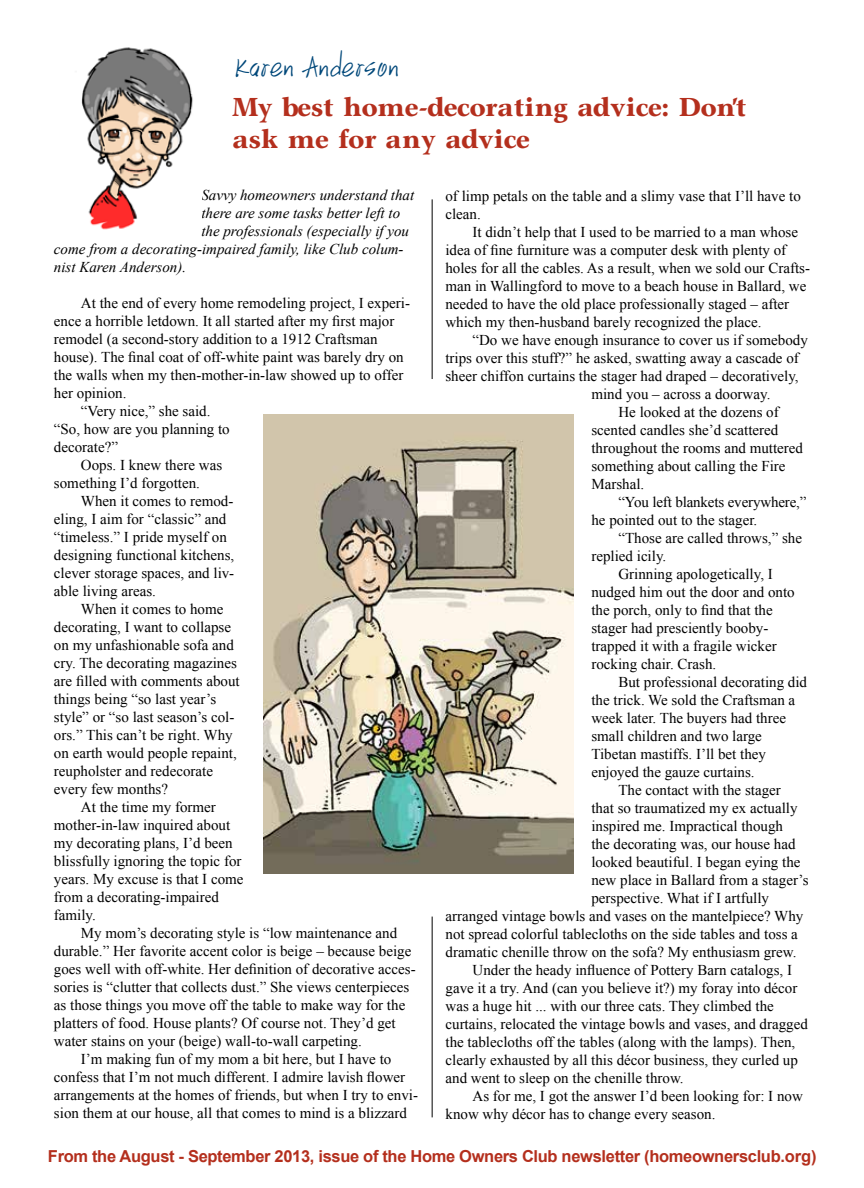
<style>
.page{position:relative;width:864px;height:1188px;background:#fff}
.page>*{position:absolute;margin:0;border:0;box-sizing:border-box;transform-origin:0 0}
.t1{font:37.5px "Hand Script Upright";color:#00487a}
.t2{font:800 26.25px/31.5px "Steward";color:#b42f1d}
.t3{font:700 16.5px "Arial";letter-spacing:-.02em;color:#b42f1d}
.t4{font:15px/18px "Times New Roman";color:#000}
.t5{font:italic 15px "Times New Roman";color:#000}
</style>
<div class="page">
<hr style="left:432px;top:199px;width:1px;height:180px;background:#000">
<hr style="left:432px;top:917px;width:1px;height:200px;background:#000">
<img style="left:81px;top:47px;width:112px;height:183px">
<img style="left:264px;top:414px;width:309px;height:459px">
<h1 class="t1" style="left:236px;top:50px;width:166px">Karen Anderson</h1>
<h2 class="t2" style="left:232px;top:91px;width:516px">My best home-decorating advice: Don’t ask me for any advice</h2>
<p class="t5" style="left:201px;top:184px;width:214px">Savvy homeowners understand that</p>
<p class="t5" style="left:201px;top:202px;width:200px">there are some tasks better left to</p>
<p class="t5" style="left:201px;top:220px;width:209px">the professionals (especially if you</p>
<p class="t5" style="left:54px;top:238px;width:351px">come from a decorating-impaired family, like Club colum-</p>
<p class="t5" style="left:54px;top:256px;width:134px">nist Karen Anderson).</p>
<p class="t4" style="left:81px;top:293px;width:331px">At the end of every home remodeling project, I experi-</p>
<p class="t4" style="left:54px;top:311px;width:342px">ence a horrible letdown. It all started after my first major</p>
<p class="t4" style="left:54px;top:329px;width:325px">remodel (a second-story addition to a 1912 Craftsman</p>
<p class="t4" style="left:54px;top:347px;width:351px">house). The final coat of off-white paint was barely dry on</p>
<p class="t4" style="left:54px;top:365px;width:351px">the walls when my then-mother-in-law showed up to offer</p>
<p class="t4" style="left:54px;top:383px;width:74px">her opinion.</p>
<p class="t4" style="left:81px;top:401px;width:131px">“Very nice,” she said.</p>
<p class="t4" style="left:54px;top:419px;width:177px">“So, how are you planning to</p>
<p class="t4" style="left:54px;top:437px;width:66px">decorate?”</p>
<p class="t4" style="left:81px;top:455px;width:143px">Oops. I knew there was</p>
<p class="t4" style="left:54px;top:473px;width:147px">something I’d forgotten.</p>
<p class="t4" style="left:81px;top:491px;width:154px">When it comes to remod-</p>
<p class="t4" style="left:54px;top:509px;width:174px">eling, I aim for “classic” and</p>
<p class="t4" style="left:54px;top:527px;width:174px">“timeless.” I pride myself on</p>
<p class="t4" style="left:54px;top:545px;width:182px">designing functional kitchens,</p>
<p class="t4" style="left:54px;top:563px;width:182px">clever storage spaces, and liv-</p>
<p class="t4" style="left:54px;top:581px;width:104px">able living areas.</p>
<p class="t4" style="left:81px;top:599px;width:144px">When it comes to home</p>
<p class="t4" style="left:54px;top:617px;width:179px">decorating, I want to collapse</p>
<p class="t4" style="left:54px;top:635px;width:181px">on my unfashionable sofa and</p>
<p class="t4" style="left:54px;top:653px;width:184px">cry. The decorating magazines</p>
<p class="t4" style="left:54px;top:671px;width:187px">are filled with comments about</p>
<p class="t4" style="left:54px;top:689px;width:164px">things being “so last year’s</p>
<p class="t4" style="left:54px;top:707px;width:182px">style” or “so last season’s col-</p>
<p class="t4" style="left:54px;top:725px;width:180px">ors.” This can’t be right. Why</p>
<p class="t4" style="left:54px;top:743px;width:184px">on earth would people repaint,</p>
<p class="t4" style="left:54px;top:761px;width:161px">reupholster and redecorate</p>
<p class="t4" style="left:54px;top:779px;width:116px">every few months?</p>
<p class="t4" style="left:81px;top:797px;width:136px">At the time my former</p>
<p class="t4" style="left:54px;top:815px;width:178px">mother-in-law inquired about</p>
<p class="t4" style="left:54px;top:833px;width:180px">my decorating plans, I’d been</p>
<p class="t4" style="left:54px;top:851px;width:189px">blissfully ignoring the topic for</p>
<p class="t4" style="left:54px;top:869px;width:191px">years. My excuse is that I come</p>
<p class="t4" style="left:54px;top:887px;width:166px">from a decorating-impaired</p>
<p class="t4" style="left:54px;top:905px;width:43px">family.</p>
<p class="t4" style="left:81px;top:923px;width:318px">My mom’s decorating style is “low maintenance and</p>
<p class="t4" style="left:54px;top:941px;width:359px">durable.” Her favorite accent color is beige – because beige</p>
<p class="t4" style="left:54px;top:959px;width:363px">goes well with off-white. Her definition of decorative acces-</p>
<p class="t4" style="left:54px;top:977px;width:357px">sories is “clutter that collects dust.” She views centerpieces</p>
<p class="t4" style="left:54px;top:995px;width:353px">as those things you move off the table to make way for the</p>
<p class="t4" style="left:54px;top:1013px;width:343px">platters of food. House plants? Of course not. They’d get</p>
<p class="t4" style="left:54px;top:1031px;width:309px">water stains on your (beige) wall-to-wall carpeting.</p>
<p class="t4" style="left:81px;top:1049px;width:312px">I’m making fun of my mom a bit here, but I have to</p>
<p class="t4" style="left:54px;top:1067px;width:353px">confess that I’m not much different. I admire lavish flower</p>
<p class="t4" style="left:54px;top:1085px;width:366px">arrangements at the homes of friends, but when I try to envi-</p>
<p class="t4" style="left:54px;top:1103px;width:354px">sion them at our house, all that comes to mind is a blizzard</p>
<p class="t4" style="left:445px;top:187px;width:357px">of limp petals on the table and a slimy vase that I’ll have to clean.</p>
<p class="t4" style="left:445px;top:223px;width:366px;text-indent:27px">It didn’t help that I used to be married to a man whose idea of fine furniture was a computer desk with plenty of holes for all the cables. As a result, when we sold our Crafts&shy;man in Wallingford to move to a beach house in Ballard, we needed to have the old place professionally staged – after which my then-husband barely recognized the place.</p>
<p class="t4" style="left:472px;top:331px;width:337px">“Do we have enough insurance to cover us if somebody</p>
<p class="t4" style="left:445px;top:349px;width:355px">trips over this stuff?” he asked, swatting away a cascade of</p>
<p class="t4" style="left:445px;top:367px;width:355px">sheer chiffon curtains the stager had draped – decoratively,</p>
<p class="t4" style="left:591px;top:385px;width:180px">mind you – across a doorway.</p>
<p class="t4" style="left:618px;top:403px;width:162px">He looked at the dozens of</p>
<p class="t4" style="left:591px;top:421px;width:189px">scented candles she’d scattered</p>
<p class="t4" style="left:591px;top:439px;width:213px">throughout the rooms and muttered</p>
<p class="t4" style="left:591px;top:457px;width:196px">something about calling the Fire</p>
<p class="t4" style="left:591px;top:475px;width:54px">Marshal.</p>
<p class="t4" style="left:618px;top:493px;width:190px">“You left blankets everywhere,”</p>
<p class="t4" style="left:591px;top:511px;width:167px">he pointed out to the stager.</p>
<p class="t4" style="left:618px;top:529px;width:185px">“Those are called throws,” she</p>
<p class="t4" style="left:591px;top:547px;width:76px">replied icily.</p>
<p class="t4" style="left:618px;top:565px;width:156px">Grinning apologetically, I</p>
<p class="t4" style="left:591px;top:583px;width:205px">nudged him out the door and onto</p>
<p class="t4" style="left:591px;top:601px;width:183px">the porch, only to find that the</p>
<p class="t4" style="left:591px;top:619px;width:179px">stager had presciently booby-</p>
<p class="t4" style="left:591px;top:637px;width:187px">trapped it with a fragile wicker</p>
<p class="t4" style="left:591px;top:655px;width:126px">rocking chair. Crash.</p>
<p class="t4" style="left:618px;top:673px;width:190px">But professional decorating did</p>
<p class="t4" style="left:591px;top:691px;width:205px">the trick. We sold the Craftsman a</p>
<p class="t4" style="left:591px;top:709px;width:196px">week later. The buyers had three</p>
<p class="t4" style="left:591px;top:727px;width:172px">small children and two large</p>
<p class="t4" style="left:591px;top:745px;width:176px">Tibetan mastiffs. I’ll bet they</p>
<p class="t4" style="left:591px;top:763px;width:165px">enjoyed the gauze curtains.</p>
<p class="t4" style="left:618px;top:781px;width:164px">The contact with the stager</p>
<p class="t4" style="left:591px;top:799px;width:208px">that so traumatized my ex actually</p>
<p class="t4" style="left:591px;top:817px;width:193px">inspired me. Impractical though</p>
<p class="t4" style="left:591px;top:835px;width:206px">the decorating was, our house had</p>
<p class="t4" style="left:591px;top:853px;width:211px">looked beautiful. I began eying the</p>
<p class="t4" style="left:591px;top:871px;width:219px">new place in Ballard from a stager’s</p>
<p class="t4" style="left:591px;top:889px;width:179px">perspective. What if I artfully</p>
<p class="t4" style="left:446px;top:907px;width:359px">arranged vintage bowls and vases on the mantelpiece? Why</p>
<p class="t4" style="left:446px;top:925px;width:354px">not spread colorful tablecloths on the side tables and toss a</p>
<p class="t4" style="left:446px;top:943px;width:353px">dramatic chenille throw on the sofa? My enthusiasm grew.</p>
<p class="t4" style="left:473px;top:961px;width:321px">Under the heady influence of Pottery Barn catalogs, I</p>
<p class="t4" style="left:446px;top:979px;width:353px">gave it a try. And (can you believe it?) my foray into décor</p>
<p class="t4" style="left:446px;top:997px;width:330px">was a huge hit ... with our three cats. They climbed the</p>
<p class="t4" style="left:446px;top:1015px;width:364px">curtains, relocated the vintage bowls and vases, and dragged</p>
<p class="t4" style="left:446px;top:1033px;width:351px">the tablecloths off the tables (along with the lamps). Then,</p>
<p class="t4" style="left:446px;top:1051px;width:354px">clearly exhausted by all this décor business, they curled up</p>
<p class="t4" style="left:446px;top:1069px;width:240px">and went to sleep on the chenille throw.</p>
<p class="t4" style="left:473px;top:1087px;width:332px">As for me, I got the answer I’d been looking for: I now</p>
<p class="t4" style="left:446px;top:1105px;width:271px">know why décor has to change every season.</p>
<p class="t3" style="left:48px;top:1145px;width:770px">From the August - September 2013, issue of the Home Owners Club newsletter (homeownersclub.org)</p>
</div>
